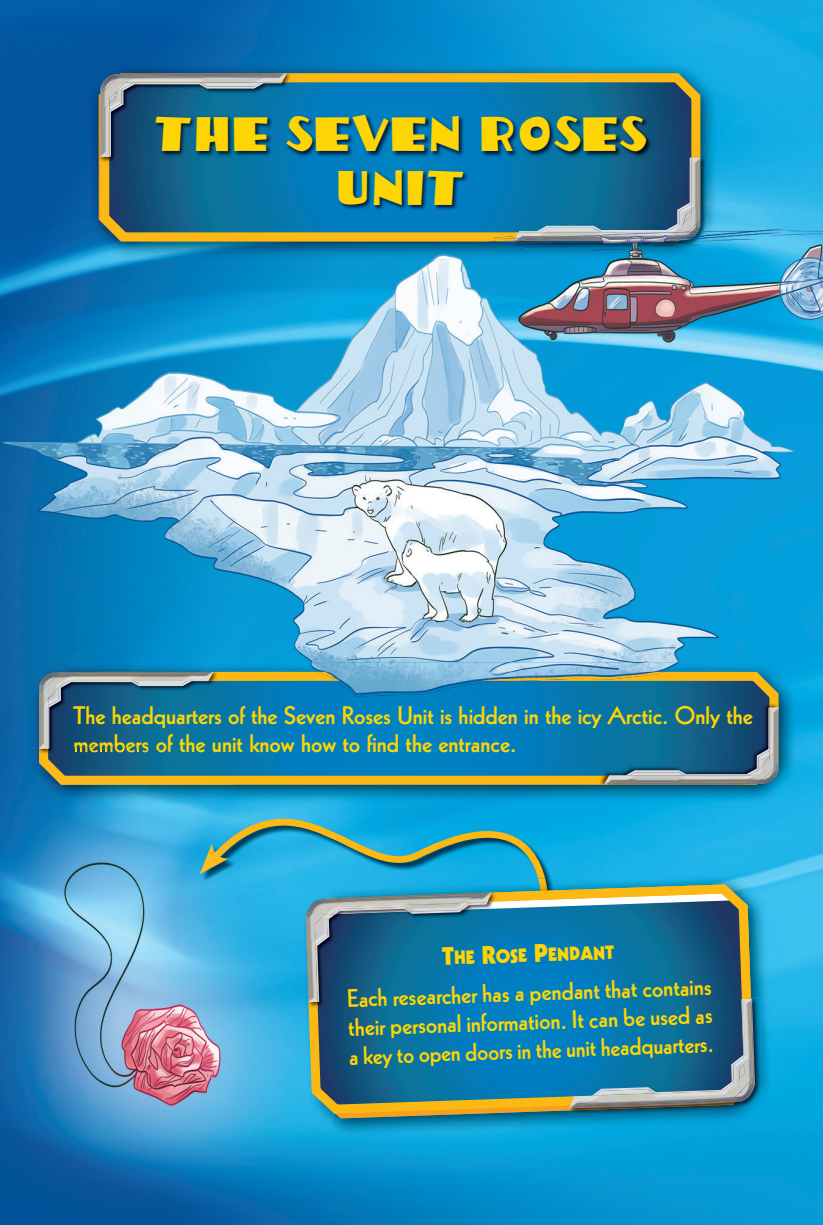
<style>
.page{position:relative;width:823px;height:1225px;background:#fff}
.page>*{position:absolute;margin:0;border:0;box-sizing:border-box;transform-origin:0 0}
.t1{font:49.5px/54px "Hot Coffee Font";letter-spacing:.05em;color:#fdd504;text-align:center}
.t2{font:800 24.75px/28.8px "Kabel";color:#fdd504}
.t3{font:900 18.45px "Kabel";color:#fdd504}
.s1{font-size:24.75px}
</style>
<div class="page">
<img style="left:0;top:0;width:823px;height:1225px">
<img style="left:89px;top:64px;width:628px;height:196px">
<svg style="left:96px;top:65px;width:609px;height:181px;background:#2e7a8d"></svg>
<img style="left:99px;top:72px;width:193px;height:23px">
<img style="left:99px;top:89px;width:1px;height:73px">
<img style="left:109px;top:82px;width:181px;height:80px">
<img style="left:100px;top:157px;width:9px;height:5px">
<img style="left:109px;top:82px;width:173px;height:75px">
<img style="left:109px;top:82px;width:160px;height:69px">
<img style="left:102px;top:104px;width:7px;height:51px">
<img style="left:137px;top:76px;width:139px;height:6px">
<svg style="left:100px;top:73px;width:37px;height:31px"></svg>
<img style="left:100px;top:93px;width:2px;height:58px">
<img style="left:119px;top:73px;width:150px;height:3px">
<svg style="left:276px;top:73px;width:16px;height:9px"></svg>
<svg style="left:100px;top:151px;width:6px;height:6px"></svg>
<img style="left:269px;top:73px;width:17px;height:7px">
<img style="left:513px;top:156px;width:193px;height:74px">
<img style="left:515px;top:156px;width:176px;height:74px">
<img style="left:691px;top:156px;width:9px;height:2px">
<img style="left:518px;top:158px;width:153px;height:72px">
<img style="left:526px;top:164px;width:145px;height:66px">
<img style="left:30px;top:662px;width:767px;height:141px">
<svg style="left:35px;top:663px;width:748px;height:126px;background:#127eac"></svg>
<img style="left:208px;top:681px;width:9px;height:66px">
<img style="left:149px;top:683px;width:59px;height:64px">
<img style="left:149px;top:683px;width:45px;height:59px">
<img style="left:61px;top:674px;width:149px;height:9px">
<img style="left:39px;top:672px;width:22px;height:8px">
<img style="left:73px;top:671px;width:138px;height:1px">
<img style="left:58px;top:672px;width:132px;height:2px">
<svg style="left:190px;top:672px;width:28px;height:9px"></svg>
<img style="left:194px;top:672px;width:19px;height:7px">
<img style="left:598px;top:703px;width:181px;height:84px">
<img style="left:598px;top:703px;width:171px;height:72px">
<img style="left:695px;top:784px;width:62px;height:1px">
<img style="left:598px;top:775px;width:6px;height:9px">
<img style="left:769px;top:703px;width:9px;height:4px">
<img style="left:609px;top:707px;width:160px;height:66px">
<img style="left:620px;top:727px;width:156px;height:46px">
<img style="left:608px;top:773px;width:149px;height:9px">
<img style="left:769px;top:709px;width:7px;height:48px">
<img style="left:757px;top:763px;width:21px;height:21px">
<img style="left:620px;top:782px;width:139px;height:2px">
<img style="left:776px;top:727px;width:2px;height:38px">
<img style="left:604px;top:777px;width:16px;height:7px">
<svg style="left:610px;top:776px;width:17px;height:2px"></svg>
<svg style="left:750px;top:732px;width:20px;height:44px"></svg>
<img style="left:772px;top:707px;width:6px;height:20px">
<svg style="left:335px;top:764px;width:216px;height:111px;background:#2a9cb3"></svg>
<img style="left:3px;top:260px;width:794px;height:402px">
<img style="left:517px;top:246px;width:306px;height:97px">
<img style="left:707px;top:228px;width:116px;height:18px">
<img style="left:429px;top:253px;width:35px;height:7px">
<img style="left:650px;top:247px;width:34px;height:1px">
<img style="left:610px;top:247px;width:50px;height:13px">
<img style="left:515px;top:247px;width:111px;height:5px">
<img style="left:472px;top:236px;width:42px;height:15px">
<img style="left:700px;top:229px;width:17px;height:18px">
<img style="left:492px;top:236px;width:21px;height:5px">
<img style="left:513px;top:230px;width:193px;height:17px">
<img style="left:607px;top:241px;width:72px;height:1px">
<img style="left:526px;top:230px;width:145px;height:8px">
<img style="left:526px;top:236px;width:19px;height:2px">
<img style="left:589px;top:232px;width:82px;height:6px">
<img style="left:681px;top:239px;width:18px;height:2px">
<svg style="left:671px;top:158px;width:29px;height:81px;background:#6b7f91"></svg>
<img style="left:526px;top:238px;width:155px;height:3px">
<svg style="left:513px;top:232px;width:13px;height:9px"></svg>
<img style="left:309px;top:662px;width:371px;height:34px">
<img style="left:329px;top:681px;width:310px;height:15px">
<img style="left:316px;top:672px;width:347px;height:9px">
<img style="left:0;top:752px;width:335px;height:466px">
<img style="left:30px;top:751px;width:214px;height:52px">
<img style="left:149px;top:747px;width:76px;height:7px">
<img style="left:39px;top:754px;width:195px;height:30px">
<svg style="left:38px;top:680px;width:111px;height:74px;background:#316480"></svg>
<svg style="left:157px;top:750px;width:14px;height:2px"></svg>
<img style="left:201px;top:831px;width:56px;height:53px">
<img style="left:210px;top:824px;width:45px;height:38px">
<img style="left:200px;top:843px;width:29px;height:31px">
<img style="left:67px;top:906px;width:42px;height:127px">
<img style="left:335px;top:167px;width:136px;height:44px">
<img style="left:155px;top:114px;width:121px;height:46px">
<img style="left:283px;top:114px;width:184px;height:46px">
<img style="left:477px;top:114px;width:175px;height:46px">
<img style="left:303px;top:875px;width:469px;height:261px">
<img style="left:532px;top:878px;width:23px;height:2px">
<img style="left:538px;top:878px;width:9px;height:2px">
<img style="left:303px;top:1118px;width:32px;height:17px">
<svg style="left:307px;top:1118px;width:451px;height:5px;background:#038cba"></svg>
<svg style="left:301px;top:880px;width:457px;height:238px;background:#2d8099"></svg>
<img style="left:305px;top:891px;width:191px;height:43px">
<img style="left:305px;top:931px;width:3px;height:77px">
<img style="left:318px;top:911px;width:176px;height:97px">
<img style="left:477px;top:911px;width:8px;height:3px">
<img style="left:318px;top:996px;width:17px;height:6px">
<img style="left:308px;top:895px;width:169px;height:101px">
<svg style="left:314px;top:907px;width:26px;height:37px"></svg>
<img style="left:310px;top:938px;width:6px;height:58px">
<img style="left:305px;top:899px;width:21px;height:22px">
<img style="left:341px;top:892px;width:70px;height:1px">
<img style="left:306px;top:918px;width:4px;height:81px">
<img style="left:324px;top:893px;width:87px;height:8px">
<svg style="left:411px;top:892px;width:85px;height:19px;background:#9eabaa"></svg>
<svg style="left:308px;top:996px;width:10px;height:12px"></svg>
<img style="left:477px;top:892px;width:14px;height:7px">
<img style="left:569px;top:997px;width:191px;height:117px">
<img style="left:569px;top:1105px;width:170px;height:5px">
<img style="left:570px;top:997px;width:172px;height:98px">
<img style="left:573px;top:1079px;width:19px;height:16px">
<img style="left:592px;top:999px;width:143px;height:93px">
<img style="left:570px;top:1095px;width:8px;height:4px">
<img style="left:654px;top:1091px;width:68px;height:1px">
<img style="left:578px;top:1092px;width:161px;height:13px">
<img style="left:649px;top:1093px;width:80px;height:6px">
<img style="left:735px;top:998px;width:20px;height:104px">
<img style="left:569px;top:1099px;width:168px;height:9px">
<svg style="left:729px;top:1063px;width:25px;height:30px"></svg>
<img style="left:750px;top:1003px;width:3px;height:75px">
<svg style="left:569px;top:1101px;width:9px;height:7px"></svg>
<svg style="left:742px;top:997px;width:10px;height:7px"></svg>
<img style="left:781px;top:804px;width:42px;height:152px">
<svg style="left:793px;top:675px;width:4px;height:4px"></svg>
<img style="left:793px;top:662px;width:14px;height:13px">
<h1 class="t1" style="left:155px;top:107px;width:493px">THE SEVEN ROSES<br>UNIT</h1>
<p class="t2" style="left:74px;top:702px;width:681px">The headquarters of the Seven Roses Unit is hidden in the icy Arctic. Only the members of the unit know how to find the entrance.</p>
<p class="t3" style="left:442px;top:951px;width:173px;rotate:-2deg"><span class="s1">T</span>he <span class="s1">R</span>ose <span class="s1">P</span>endanT</p>
<p class="t2" style="left:347px;top:986px;width:366px;text-align:justify;rotate:-2deg">Each researcher has a pendant that contains their personal information. It can be used as a key to open doors in the unit headquarters.</p>
</div>
